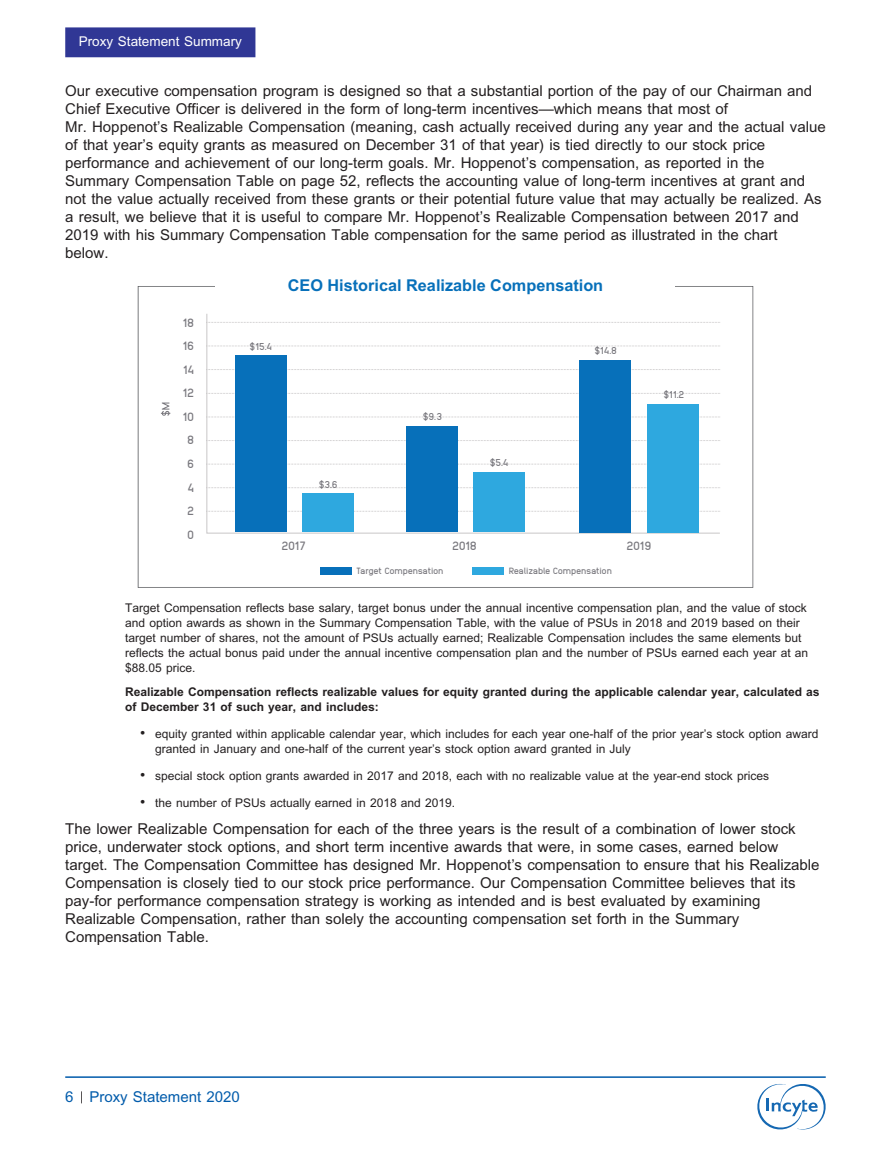
<style>
.page{position:relative;width:891px;height:1161px;background:#fff}
.page>*{position:absolute;margin:0;border:0;box-sizing:border-box;transform-origin:0 0}
.t1{font:700 16.2px "Arial";color:#0770ba}
.t2{font:15px/18px "Arial";color:#231f20}
.t3{font:15px "Arial";color:#015bab}
.t4{font:13.5px "Arial";color:#fff}
.t5{font:700 12.15px/23.5px "Anodina";color:#79787e;text-align:center}
.t6{font:12px/15px "Arial";color:#231f20}
.t7{font:700 12px/15px "Arial";color:#231f20}
.t8{font:700 10.05px "Anodina";color:#79787e}
.t9{font:700 9px "Anodina";letter-spacing:-.03em;color:#79787e}
.s1{font-size:15px}
</style>
<div class="page">
<div style="left:65px;top:27px;width:190px;height:30px;background:#303795"></div>
<svg style="left:138px;top:286px;width:615px;height:302px"></svg>
<div style="left:216px;top:282px;width:459px;height:10px;background:#fff"></div>
<svg style="left:161px;top:403px;width:9px;height:13px"></svg>
<svg style="left:206px;top:313px;width:515px;height:221px"></svg>
<div style="left:235px;top:356px;width:52px;height:176px;background:#0770ba"></div>
<div style="left:302px;top:493px;width:52px;height:39px;background:#2ea8df"></div>
<div style="left:406px;top:427px;width:52px;height:105px;background:#0770ba"></div>
<div style="left:473px;top:473px;width:52px;height:59px;background:#2ea8df"></div>
<div style="left:579px;top:360px;width:52px;height:172px;background:#0770ba"></div>
<div style="left:647px;top:404px;width:52px;height:128px;background:#2ea8df"></div>
<div style="left:473px;top:567px;width:31px;height:8px;background:#2ea8df"></div>
<div style="left:320px;top:567px;width:32px;height:8px;background:#0770ba"></div>
<svg style="left:81px;top:1091px;width:1px;height:12px"></svg>
<svg style="left:757px;top:1084px;width:69px;height:45px"></svg>
<hr style="left:65px;top:1076px;width:761px;height:2px;background:#015bab">
<p class="t4" style="left:79px;top:37px;width:165px">Proxy Statement Summary</p>
<p class="t2" style="left:65px;top:83px;width:762px">Our executive compensation program is designed so that a substantial portion of the pay of our Chairman and Chief Executive Officer is delivered in the form of long-term incentives—which means that most of<br>Mr. Hoppenot’s Realizable Compensation (meaning, cash actually received during any year and the actual value of that year’s equity grants as measured on December 31 of that year) is tied directly to our stock price performance and achievement of our long-term goals. Mr. Hoppenot’s compensation, as reported in the Summary Compensation Table on page 52, reflects the accounting value of long-term incentives at grant and not the value actually received from these grants or their potential future value that may actually be realized. As a result, we believe that it is useful to compare Mr. Hoppenot’s Realizable Compensation between 2017 and 2019 with his Summary Compensation Table compensation for the same period as illustrated in the chart<br>below.</p>
<p class="t1" style="left:288px;top:280px;width:317px">CEO Historical Realizable Compensation</p>
<p class="t5" style="left:182px;top:312px;width:13px">18<br>16<br>14<br>12<br>10<br>8<br>6<br>4<br>2<br>0</p>
<p class="t5" style="left:281px;top:535px;width:26px">2017</p>
<p class="t5" style="left:452px;top:535px;width:26px">2018</p>
<p class="t5" style="left:627px;top:535px;width:26px">2019</p>
<p class="t8" style="left:250px;top:343px;width:24px">$15.4</p>
<p class="t8" style="left:594px;top:347px;width:24px">$14.8</p>
<p class="t8" style="left:663px;top:391px;width:22px">$11.2</p>
<p class="t8" style="left:423px;top:413px;width:21px">$9.3</p>
<p class="t8" style="left:490px;top:459px;width:20px">$5.4</p>
<p class="t8" style="left:319px;top:480px;width:20px">$3.6</p>
<p class="t9" style="left:356px;top:568px;width:89px">Target Compensation</p>
<p class="t9" style="left:509px;top:568px;width:105px">Realizable Compensation</p>
<p class="t6" style="left:125px;top:601px;width:684px">Target Compensation reflects base salary, target bonus under the annual incentive compensation plan, and the value of stock and option awards as shown in the Summary Compensation Table, with the value of PSUs in 2018 and 2019 based on their target number of shares, not the amount of PSUs actually earned; Realizable Compensation includes the same elements but reflects the actual bonus paid under the annual incentive compensation plan and the number of PSUs earned each year at an $88.05 price.</p>
<p class="t7" style="left:125px;top:685px;width:696px">Realizable Compensation reflects realizable values for equity granted during the applicable calendar year, calculated as of December 31 of such year, and includes:</p>
<p class="t6" style="left:155px;top:727px;width:665px;text-indent:-15px"><span class="s1">•</span> equity granted within applicable calendar year, which includes for each year one-half of the prior year’s stock option award granted in January and one-half of the current year’s stock option award granted in July</p>
<p class="t6" style="left:140px;top:769px;width:630px"><span class="s1">•</span> special stock option grants awarded in 2017 and 2018, each with no realizable value at the year-end stock prices</p>
<p class="t6" style="left:140px;top:796px;width:316px"><span class="s1">•</span> the number of PSUs actually earned in 2018 and 2019.</p>
<p class="t2" style="left:65px;top:821px;width:756px">The lower Realizable Compensation for each of the three years is the result of a combination of lower stock price, underwater stock options, and short term incentive awards that were, in some cases, earned below target. The Compensation Committee has designed Mr. Hoppenot’s compensation to ensure that his Realizable Compensation is closely tied to our stock price performance. Our Compensation Committee believes that its pay-for performance compensation strategy is working as intended and is best evaluated by examining Realizable Compensation, rather than solely the accounting compensation set forth in the Summary Compensation Table.</p>
<p class="t3" style="left:65px;top:1091px;width:176px">6 Proxy Statement 2020</p>
</div>
